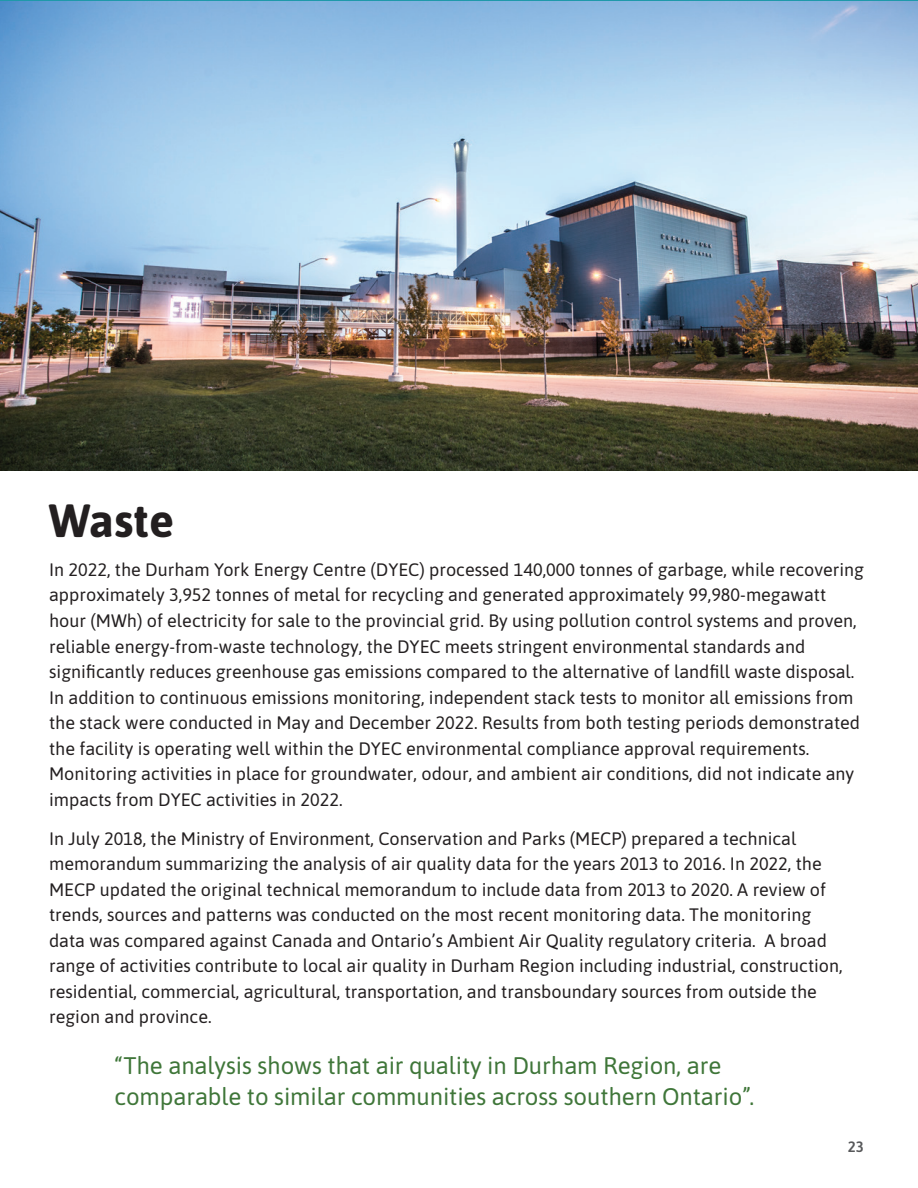
<style>
.page{position:relative;width:918px;height:1188px;background:#fff}
.page>*{position:absolute;margin:0;border:0;box-sizing:border-box;transform-origin:0 0}
.H1_Black{font:700 46.5px "Asap";color:#231f20}
.PULL_QUOTE{font:24px/31.5px "Asap";letter-spacing:-.005em;color:#3f7639}
.Body_Copy{font:18px/25.5px "Asap";color:#231f20}
.t1{font:600 15px "Asap";color:#57585a}
</style>
<div class="page">
<svg style="left:0;top:0;width:918px;height:2px;background:#4fa4c3"></svg>
<img style="left:0;top:2px;width:918px;height:469px">
<p class="H1_Black" style="left:49px;top:488px;width:127px">Waste</p>
<p class="Body_Copy" style="left:49px;top:556px;width:817px">In 2022, the Durham York Energy Centre (DYEC) processed 140,000 tonnes of garbage, while recovering approximately 3,952 tonnes of metal for recycling and generated approximately 99,980-megawatt hour (MWh) of electricity for sale to the provincial grid. By using pollution control systems and proven, reliable energy-from-waste technology, the DYEC meets stringent environmental standards and significantly reduces greenhouse gas emissions compared to the alternative of landfill waste disposal.<br>In addition to continuous emissions monitoring, independent stack tests to monitor all emissions from the stack were conducted in May and December 2022. Results from both testing periods demonstrated the facility is operating well within the DYEC environmental compliance approval requirements.<br>Monitoring activities in place for groundwater, odour, and ambient air conditions, did not indicate any impacts from DYEC activities in 2022.</p>
<p class="Body_Copy" style="left:49px;top:825px;width:795px">In July 2018, the Ministry of Environment, Conservation and Parks (MECP) prepared a technical memorandum summarizing the analysis of air quality data for the years 2013 to 2016. In 2022, the MECP updated the original technical memorandum to include data from 2013 to 2020. A review of trends, sources and patterns was conducted on the most recent monitoring data. The monitoring data was compared against Canada and Ontario’s Ambient Air Quality regulatory criteria. A broad range of activities contribute to local air quality in Durham Region including industrial, construction, residential, commercial, agricultural, transportation, and transboundary sources from outside the region and province.</p>
<p class="PULL_QUOTE" style="left:114px;top:1048px;width:641px">“The analysis shows that air quality in Durham Region, are comparable to similar communities across southern Ontario”.</p>
<p class="t1" style="left:848px;top:1136px;width:18px">23</p>
</div>
